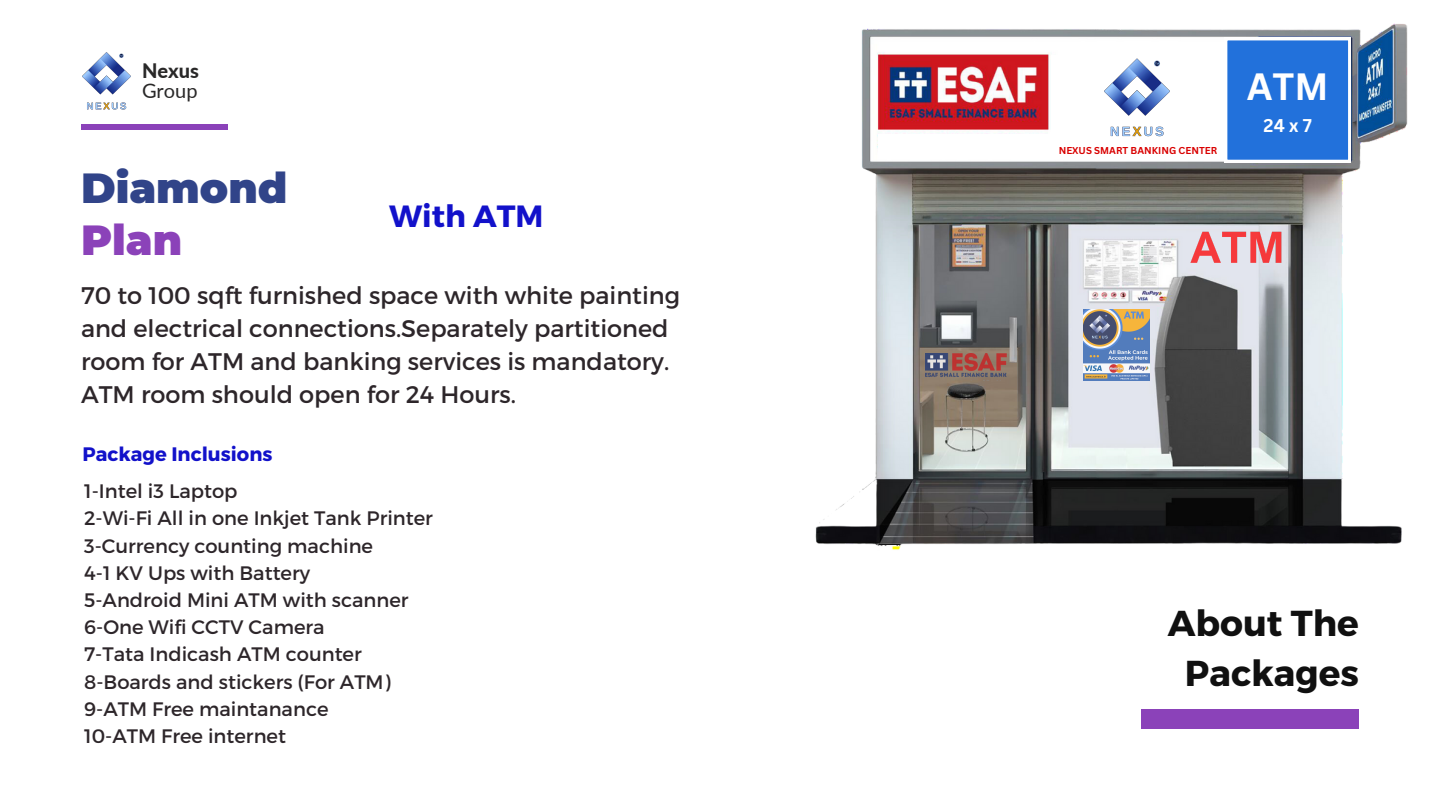
<style>
.page{position:relative;width:1440px;height:810px;background:#fff}
.page>*{position:absolute;margin:0;border:0;box-sizing:border-box;transform-origin:0 0}
.t1{font:900 42px "Montserrat";color:#314489}
.t2{font:900 42px "Montserrat";color:#8b42b9}
.t3{font:700 37px "Canva Sans";color:#fff}
.t4{font:700 36px/50.2px "Montserrat";color:#101010;text-align:center}
.t5{font:700 30.7px "Montserrat";color:#1211ca}
.t6{font:24px/33px "Montserrat";color:#2d262a}
.t7{font:800 20px/20.2px "Lato";color:#292828}
.t8{font:19.5px/27.2px "Montserrat";color:#2d262a}
.t9{font:700 19.5px "Montserrat";color:#1211ca}
.t10{font:700 18px "Canva Sans";color:#fff}
.t11{font:700 9.7px "Canva Sans";color:#d90001}
.s1{font-weight:400}
</style>
<div class="page">
<div style="left:1142px;top:710px;width:217px;height:19px;background:#8b42b9"></div>
<div style="left:81px;top:124px;width:146px;height:5px;background:#8b42b9"></div>
<img style="left:82px;top:52px;width:48px;height:58px">
<img style="left:815px;top:23px;width:593px;height:527px">
<div style="left:1052px;top:55px;width:169px;height:77px;background:#fff"></div>
<svg style="left:1224px;top:37px;width:127px;height:126px;background:#387fde"></svg>
<img style="left:1105px;top:58px;width:65px;height:80px">
<img style="left:1084px;top:310px;width:65px;height:70px">
<img style="left:1187px;top:231px;width:101px;height:41px">
<img style="left:925px;top:353px;width:82px;height:27px">
<div style="left:878px;top:134px;width:171px;height:21px;background:#fff"></div>
<p class="t7" style="left:142px;top:60px;width:58px">Nexus<br><span class="s1">Group</span></p>
<p class="t3" style="left:1247px;top:61px;width:83px">ATM</p>
<p class="t10" style="left:1264px;top:112px;width:50px">24x7</p>
<p class="t11" style="left:1059px;top:143px;width:160px">NEXUS SMART BANKING CENTER</p>
<p class="t1" style="left:81px;top:163px;width:208px">Diamond</p>
<h6 class="t2" style="left:81px;top:214px;width:103px">Plan</h6>
<h1 class="t6" style="left:81px;top:277px;width:601px">70 to 100 sqft furnished space with white painting and electrical connections.Separately partitioned room for ATM and banking services is mandatory.<br>ATM room should open for 24 Hours.</h1>
<h5 class="t5" style="left:389px;top:196px;width:156px">With ATM</h5>
<h4 class="t9" style="left:82px;top:441px;width:192px">Package Inclusions</h4>
<h1 class="t8" style="left:84px;top:477px;width:350px">1-Intel i3 Laptop<br>2-Wi-Fi All in one Inkjet Tank Printer<br>3-Currency counting machine<br>4-1 KV Ups with Battery<br>5-Android Mini ATM with scanner<br>6-One Wifi CCTV Camera<br>7-Tata Indicash ATM counter<br>8-Boards and stickers (For ATM)<br>9-ATM Free maintanance<br>10-ATM Free internet</h1>
<h3 class="t4" style="left:1168px;top:596px;width:193px">About The<br>Packages</h3>
</div>
